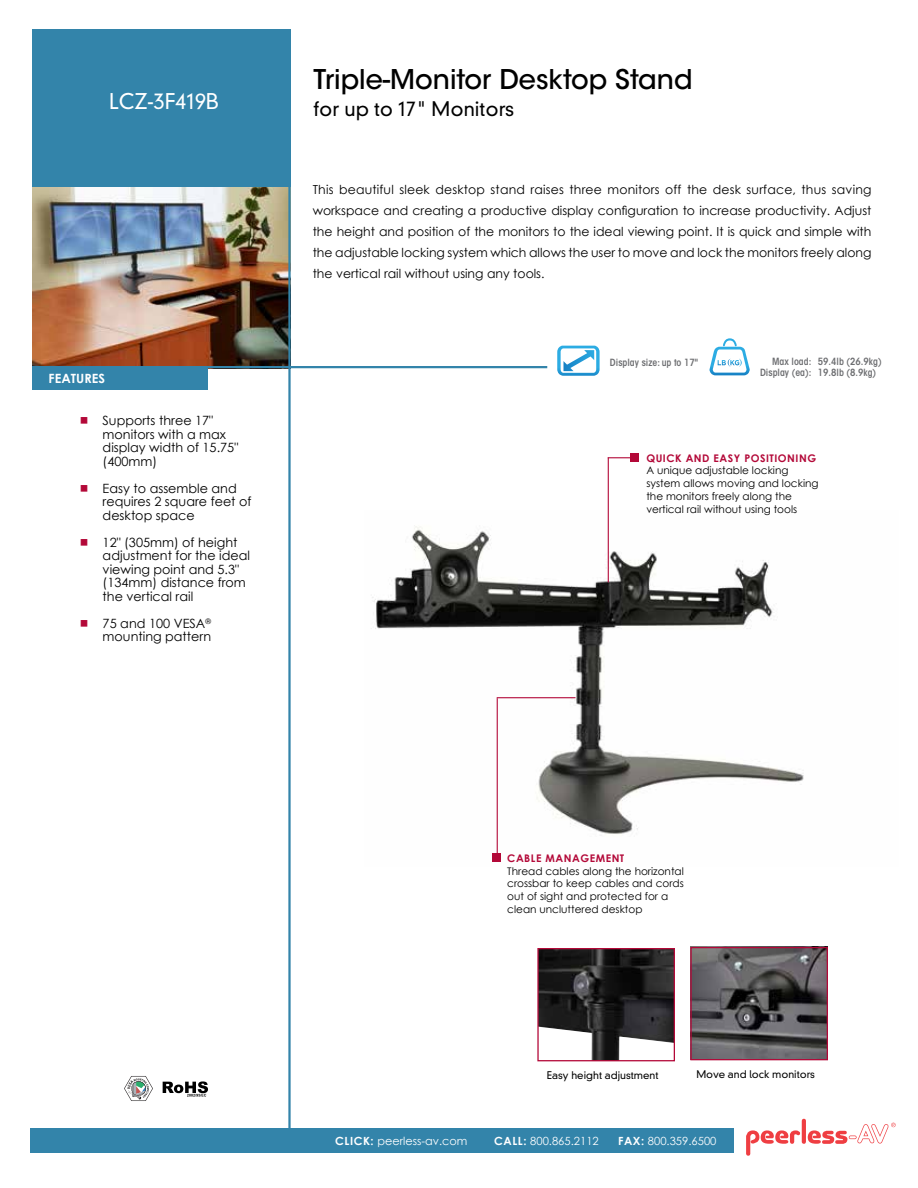
<style>
.page{position:relative;width:918px;height:1188px;background:#fff}
.page>*{position:absolute;margin:0;border:0;box-sizing:border-box;transform-origin:0 0}
.t1{font:500 27px "ITC Avant Garde Std";color:#000}
.t2{font:300 21px "DIN Neuzeit Grotesk Std";color:#fff}
.t3{font:300 19.5px "DIN Neuzeit Grotesk Std";color:#000}
.t4{font:12.75px/13.5px "Century Gothic";color:#000}
.t5{font:700 12.75px "Century Gothic";color:#fff}
.t6{font:12.45px/21px "Century Gothic";color:#000;text-align:justify}
.t7{font:11.25px "Century Gothic";color:#fff}
.t8{font:700 11.25px "Century Gothic";color:#fff}
.t9{font:10.5px/12.8px "Century Gothic";color:#000}
.t10{font:700 10.5px "Century Gothic";letter-spacing:.05em;color:#b30838}
.t11{font:300 10.2px "DIN Neuzeit Grotesk Std";color:#000}
.t12{font:600 condensed 9.9px/11.9px "ITC Avant Garde Std";color:#6d6e71}
.s1{font-weight:700}
</style>
<div class="page">
<img style="left:539px;top:950px;width:134px;height:109px">
<img style="left:692px;top:949px;width:134px;height:109px">
<img style="left:371px;top:510px;width:433px;height:352px">
<img style="left:32px;top:187px;width:256px;height:179px">
<hr style="left:32px;top:366px;width:515px;height:2px;background:#3384aa">
<div style="left:32px;top:29px;width:258px;height:158px;background:#3384aa"></div>
<div style="left:32px;top:366px;width:176px;height:24px;background:#3384aa"></div>
<div style="left:630px;top:453px;width:9px;height:9px;background:#b30838"></div>
<hr style="left:288px;top:29px;width:3px;height:1101px;background:#3384aa">
<div style="left:31px;top:1129px;width:703px;height:24px;background:#3384aa"></div>
<div style="left:493px;top:853px;width:8px;height:9px;background:#b30838"></div>
<hr style="left:497px;top:698px;width:1px;height:162px;background:#b30838">
<hr style="left:497px;top:697px;width:79px;height:1px;background:#b30838">
<hr style="left:608px;top:458px;width:1px;height:124px;background:#b30838">
<svg style="left:608px;top:457px;width:22px;height:1px"></svg>
<svg style="left:746px;top:1130px;width:54px;height:26px"></svg>
<hr style="left:802px;top:1119px;width:4px;height:25px;background:#ef3e42;border-radius:2px">
<div style="left:690px;top:947px;width:138px;height:113px;border:1px solid #b30838"></div>
<svg style="left:557px;top:346px;width:43px;height:30px"></svg>
<svg style="left:710px;top:338px;width:40px;height:37px"></svg>
<div style="left:537px;top:948px;width:138px;height:113px;border:1px solid #b30838"></div>
<svg style="left:808px;top:1123px;width:88px;height:21px"></svg>
<svg style="left:124px;top:1076px;width:29px;height:25px"></svg>
<svg style="left:163px;top:1081px;width:45px;height:16px"></svg>
<h2 class="t2" style="left:109px;top:88px;width:112px">LCZ-3F419B</h2>
<p class="t5" style="left:49px;top:369px;width:57px">FEATURES</p>
<p class="t4" style="left:103px;top:414px;width:137px">Supports three 17" monitors with a max display width of 15.75" (400mm)</p>
<p class="t4" style="left:103px;top:481px;width:150px">Easy to assemble and requires 2 square feet of desktop space</p>
<p class="t4" style="left:103px;top:535px;width:149px">12" (305mm) of height adjustment for the ideal viewing point and 5.3" (134mm) distance from the vertical rail</p>
<p class="t4" style="left:103px;top:616px;width:110px">75 and 100 VESA<sup>® </sup>mounting pattern</p>
<h1 class="t1" style="left:314px;top:62px;width:381px">Triple-Monitor Desktop Stand</h1>
<h3 class="t3" style="left:314px;top:97px;width:202px">for up to 17" Monitors</h3>
<p class="t6" style="left:313px;top:179px;width:560px">This beautiful sleek desktop stand raises three monitors off the desk surface, thus saving workspace and creating a productive display configuration to increase productivity. Adjust the height and position of the monitors to the ideal viewing point. It is quick and simple with the adjustable locking system which allows the user to move and lock the monitors freely along the vertical rail without using any tools.</p>
<p class="t12" style="left:610px;top:356px;width:89px">Display size: up to 17"</p>
<p class="t12" style="left:760px;top:355px;width:123px;text-indent:12px">Max load: 59.4lb (26.9kg)<br>Display (ea): 19.8lb (8.9kg)</p>
<p class="t10" style="left:646px;top:450px;width:171px">QUICK AND EASY POSITIONING</p>
<p class="t9" style="left:646px;top:464px;width:174px">A unique adjustable locking system allows moving and locking the monitors freely along the vertical rail without using tools</p>
<p class="t10" style="left:507px;top:850px;width:57px">CABLE MANAGE</p>
<p class="t10" style="left:596px;top:850px;width:17px">MENT</p>
<p class="t9" style="left:507px;top:864px;width:178px">Thread cables along the horizontal crossbar to keep cables and cords out of sight and protected for a clean uncluttered desktop</p>
<p class="t11" style="left:547px;top:1070px;width:113px">Easy height adjustment</p>
<p class="t11" style="left:696px;top:1069px;width:120px">Move and lock monitors</p>
<p class="t8" style="left:335px;top:1132px;width:23px">CLICK</p>
<p class="t7" style="left:371px;top:1133px;width:98px"><span class="s1">:</span> peerless-av.com</p>
<p class="t7" style="left:494px;top:1133px;width:106px"><span class="s1">CALL:</span> 800.865.2112</p>
<p class="t7" style="left:618px;top:1133px;width:100px"><span class="s1">FAX:</span> 800.359.6500</p>
</div>
